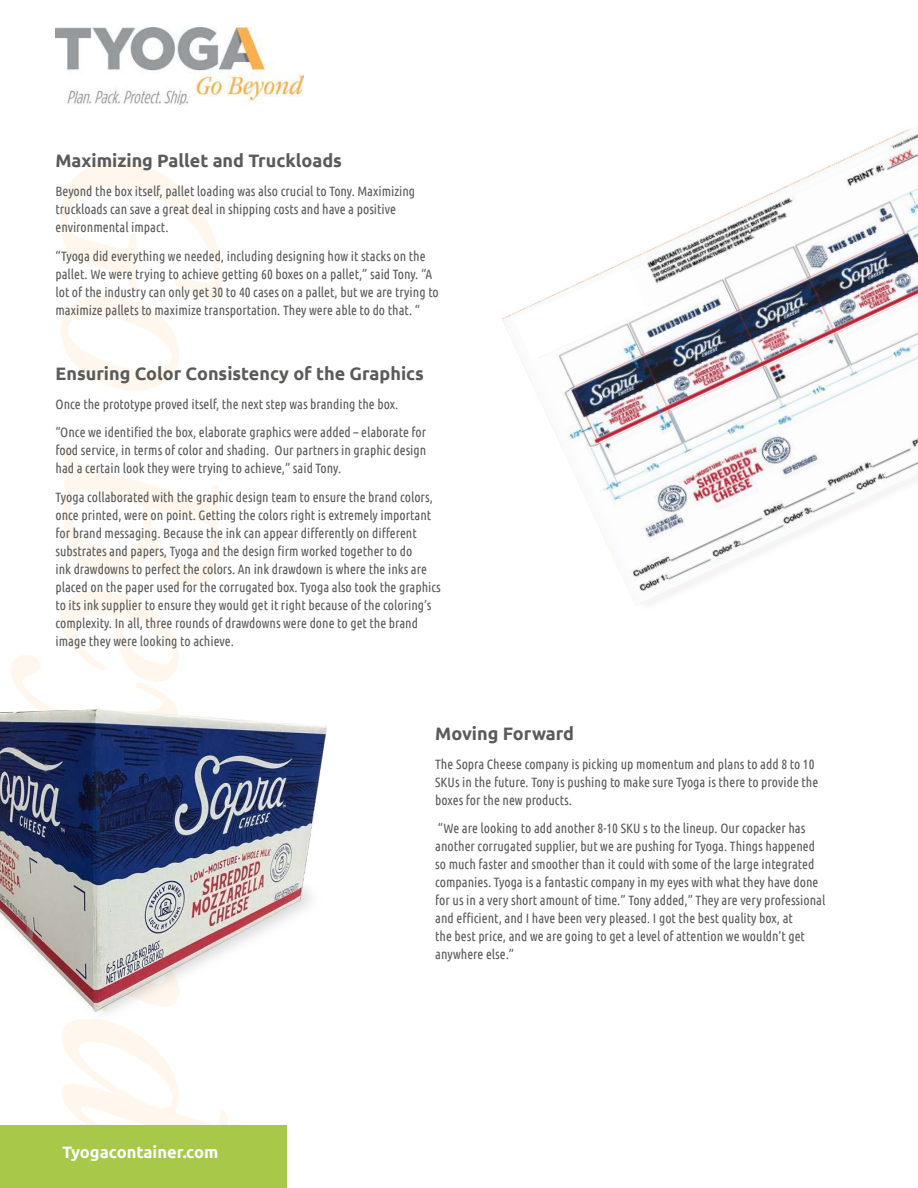
<style>
.page{position:relative;width:918px;height:1188px;background:#fff}
.page>*{position:absolute;margin:0;border:0;box-sizing:border-box;transform-origin:0 0}
.t1{font:700 18px "Ubuntu";color:#5a5a59}
.t2{font:700 16.5px "Ubuntu";color:#fff}
.t3{font:13.5px/18px "Ubuntu Condensed";color:#5a5a59}
</style>
<div class="page">
<img style="left:10px;top:162px;width:277px;height:1002px">
<img style="left:0;top:672px;width:327px;height:358px">
<div style="left:0;top:1125px;width:286px;height:63px;background:#a7c849"></div>
<img style="left:56px;top:28px;width:248px;height:77px">
<img style="left:502px;top:130px;width:416px;height:476px">
<svg style="left:514px;top:268px;width:133px;height:92px"></svg>
<h1 class="t1" style="left:56px;top:153px;width:288px">Maximizing Pallet and Truckloads</h1>
<p class="t3" style="left:56px;top:183px;width:361px">Beyond the box itself, pallet loading was also crucial to Tony. Maximizing truckloads can save a great deal in shipping costs and have a positive environmental impact.</p>
<p class="t3" style="left:56px;top:248px;width:385px">“Tyoga did everything we needed, including designing how it stacks on the pallet. We were trying to achieve getting 60 boxes on a pallet,” said Tony. “A lot of the industry can only get 30 to 40 cases on a pallet, but we are trying to maximize pallets to maximize transportation. They were able to do that. “</p>
<h1 class="t1" style="left:56px;top:366px;width:370px">Ensuring Color Consistency of the Graphics</h1>
<p class="t3" style="left:56px;top:390px;width:372px;line-height:28.8px">Once the prototype proved itself, the next step was branding the box. “Once we identified the box, elaborate graphics were added – elaborate for</p>
<p class="t3" style="left:56px;top:442px;width:372px">food service, in terms of color and shading. Our partners in graphic design had a certain look they were trying to achieve,” said Tony.</p>
<p class="t3" style="left:56px;top:489px;width:387px">Tyoga collaborated with the graphic design team to ensure the brand colors, once printed, were on point. Getting the colors right is extremely important for brand messaging. Because the ink can appear differently on different substrates and papers, Tyoga and the design firm worked together to do<br>ink drawdowns to perfect the colors. An ink drawdown is where the inks are placed on the paper used for the corrugated box. Tyoga also took the graphics to its ink supplier to ensure they would get it right because of the coloring’s complexity. In all, three rounds of drawdowns were done to get the brand image they were looking to achieve.</p>
<p class="t2" style="left:62px;top:1145px;width:158px">Tyogacontainer.com</p>
<h1 class="t1" style="left:435px;top:726px;width:140px">Moving Forward</h1>
<p class="t3" style="left:435px;top:756px;width:385px">The Sopra Cheese company is picking up momentum and plans to add 8 to 10<br>SKUs in the future. Tony is pushing to make sure Tyoga is there to provide the boxes for the new products.</p>
<p class="t3" style="left:435px;top:820px;width:392px">“We are looking to add another 8-10 SKU s to the lineup. Our copacker has another corrugated supplier, but we are pushing for Tyoga. Things happened so much faster and smoother than it could with some of the large integrated companies. Tyoga is a fantastic company in my eyes with what they have done for us in a very short amount of time.” Tony added,” They are very professional and efficient, and I have been very pleased. I got the best quality box, at<br>the best price, and we are going to get a level of attention we wouldn’t get anywhere else.”</p>
</div>
